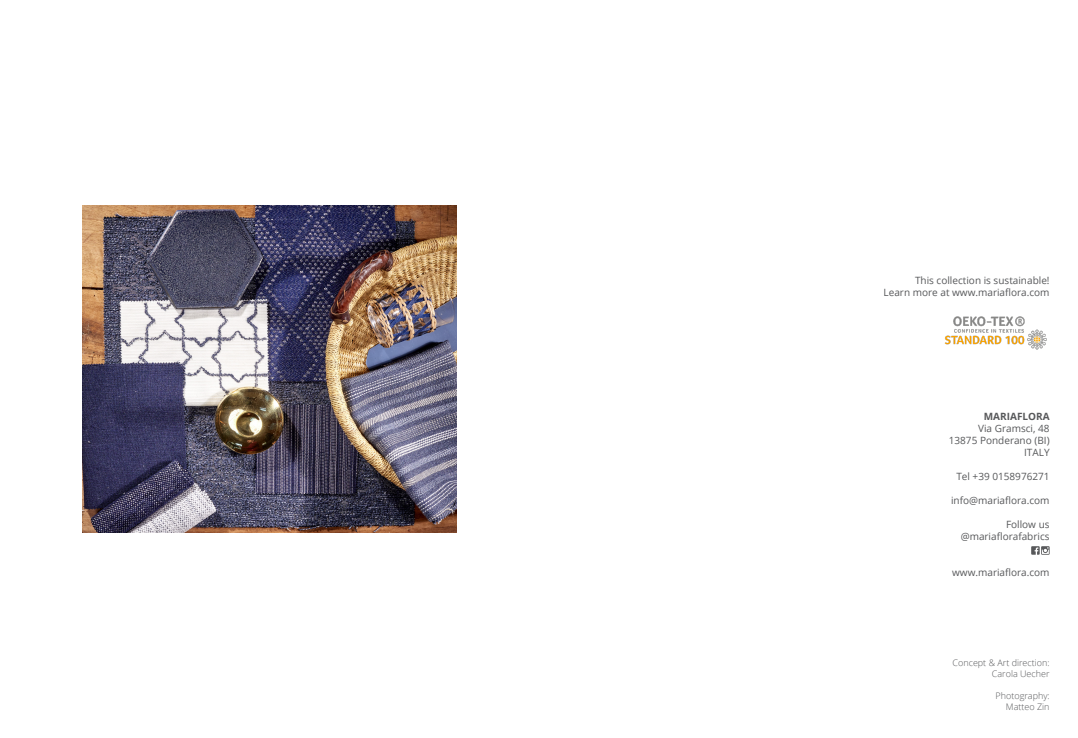
<style>
.page{position:relative;width:1078px;height:738px;background:#fff}
.page>*{position:absolute;margin:0;border:0;box-sizing:border-box;transform-origin:0 0}
.t1{font:10px "Open Sans";color:#57585a}
.t2{font:700 10px "Open Sans";color:#57585a}
.t3{font:300 9px "Open Sans";color:#57585a}
</style>
<div class="page">
<svg style="left:1031px;top:546px;width:18px;height:8px"></svg>
<img style="left:944px;top:316px;width:103px;height:34px">
<img style="left:82px;top:206px;width:374px;height:325px">
<p class="t1" style="left:914px;top:274px;width:136px">This collection is sustainable!</p>
<p class="t1" style="left:883px;top:286px;width:167px">Learn more at www.mariaflora.com</p>
<p class="t2" style="left:983px;top:408px;width:67px">MARIAFLORA</p>
<p class="t1" style="left:977px;top:421px;width:73px">Via Gramsci, 48</p>
<p class="t1" style="left:948px;top:433px;width:102px">13875 Ponderano (BI)</p>
<p class="t1" style="left:1023px;top:445px;width:27px">ITALY</p>
<p class="t1" style="left:956px;top:469px;width:95px">Tel +39 0158976271</p>
<p class="t1" style="left:950px;top:493px;width:100px">info@mariaflora.com</p>
<p class="t1" style="left:1005px;top:517px;width:45px">Follow us</p>
<p class="t1" style="left:960px;top:529px;width:90px">@mariaflorafabrics</p>
<p class="t1" style="left:951px;top:565px;width:99px">www.mariaflora.com</p>
<p class="t3" style="left:952px;top:656px;width:98px">Concept &amp; Art direction:</p>
<p class="t3" style="left:991px;top:667px;width:59px">Carola Uecher</p>
<p class="t3" style="left:995px;top:688px;width:56px">Photography:</p>
<p class="t3" style="left:1005px;top:699px;width:45px">Matteo Zin</p>
</div>
